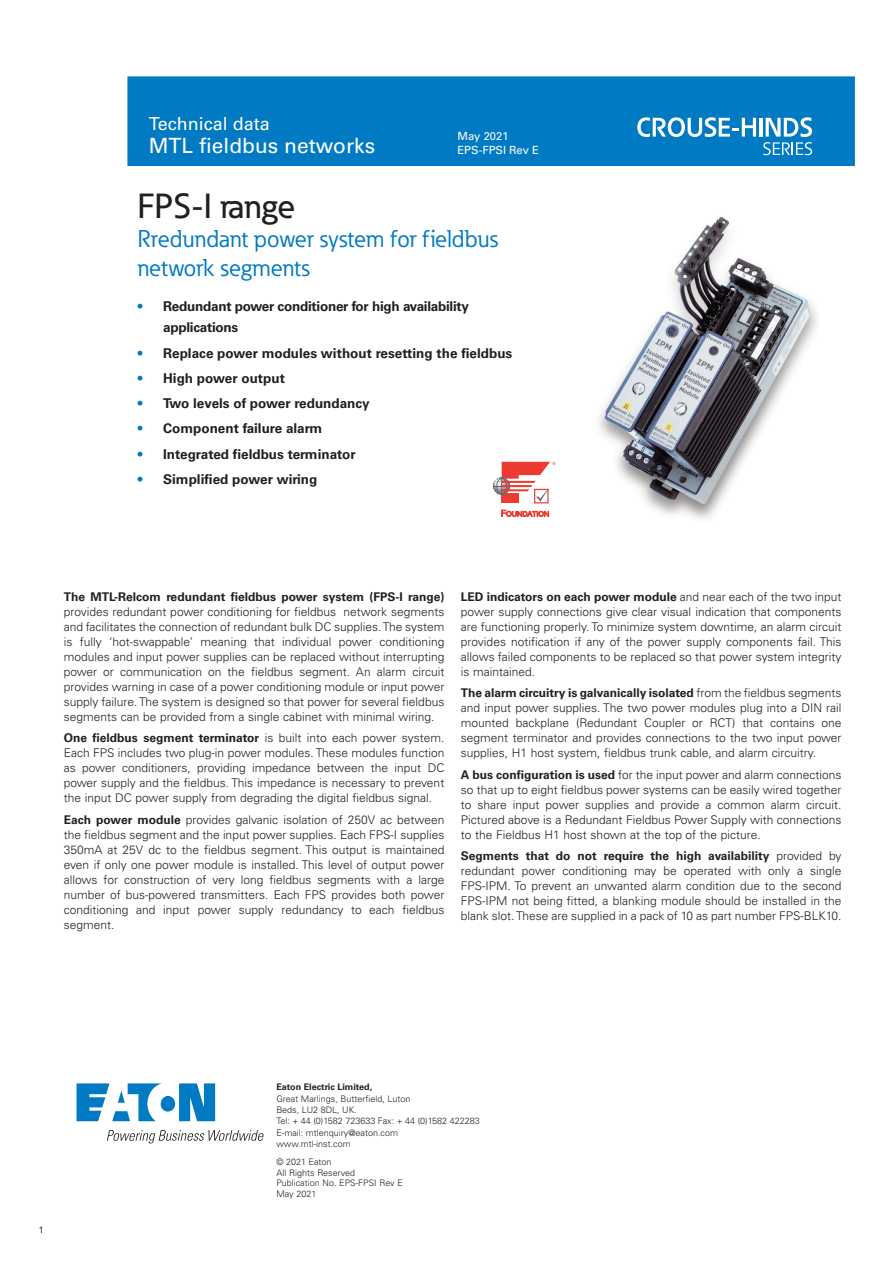
<style>
.page{position:relative;width:893px;height:1263px;background:#fff}
.page>*{position:absolute;margin:0;border:0;box-sizing:border-box;transform-origin:0 0}
.Front_Title_2{font:500 34.5px "Eaton";color:#231f20}
.Front_Title_2-2{font:24px/28.8px "Eaton";color:#007ac2}
.t1{font:21px "Univers LT Pro 55 Roman";color:#fff}
.t2{font:18px "Univers LT Pro 55 Roman";color:#fff}
.t3{font:700 13.5px "Univers LT Pro 65";color:#231f20}
.t4{font:700 13.5px/21px "Univers LT Pro 65";letter-spacing:-.02em;color:#231f20}
.Intro_text{font:300 12px/15px "Univers LT Pro 45";color:#231f20;text-align:justify}
.t5{font:11.25px/14.2px "Univers LT Pro 55 Roman";color:#fff}
.t6{font:300 9px/11.2px "Univers LT Pro 45";color:#231f20}
.t7{font:700 9px "Univers LT Pro 65";color:#231f20}
.t8{font:9px "Univers LT Pro 55 Roman";color:#231f20}
.s1{color:#007ac2}
.s2{font-family:"Univers LT Pro 65";font-weight:700}
</style>
<div class="page">
<div style="left:128px;top:77px;width:727px;height:89px;background:#007ac2"></div>
<svg style="left:77px;top:1083px;width:138px;height:38px"></svg>
<svg style="left:107px;top:1130px;width:157px;height:13px"></svg>
<svg style="left:637px;top:117px;width:119px;height:20px"></svg>
<hr style="left:759px;top:118px;width:3px;height:19px;background:#fff">
<svg style="left:763px;top:117px;width:49px;height:38px"></svg>
<img style="left:599px;top:216px;width:218px;height:303px">
<div style="left:502px;top:493px;width:17px;height:10px;background:#ee3b32"></div>
<div style="left:534px;top:489px;width:15px;height:14px;border:1px solid #ee3b32"></div>
<svg style="left:502px;top:510px;width:47px;height:6px"></svg>
<svg style="left:493px;top:462px;width:63px;height:40px"></svg>
<h3 class="t2" style="left:149px;top:113px;width:122px">Technical data</h3>
<h3 class="t1" style="left:149px;top:133px;width:228px">MTL fieldbus networks</h3>
<p class="t5" style="left:457px;top:129px;width:83px">May 2021<br>EPS-FPSI Rev E</p>
<p class="Front_Title_2" style="left:137px;top:185px;width:159px">FPS-I range</p>
<p class="Front_Title_2-2" style="left:137px;top:224px;width:362px">Rredundant power system for fieldbus network segments</p>
<p class="t4" style="left:163px;top:296px;width:307px;text-indent:-26px"><span class="s1">•</span> Redundant power conditioner for high availability applications</p>
<p class="t3" style="left:138px;top:345px;width:376px"><span class="s1">•</span> Replace power modules without resetting the fieldbus</p>
<p class="t3" style="left:138px;top:370px;width:149px"><span class="s1">•</span> High power output</p>
<p class="t3" style="left:138px;top:395px;width:234px"><span class="s1">•</span> Two levels of power redundancy</p>
<p class="t3" style="left:138px;top:420px;width:186px"><span class="s1">•</span> Component failure alarm</p>
<p class="t3" style="left:138px;top:446px;width:219px"><span class="s1">•</span> Integrated fieldbus terminator</p>
<p class="t3" style="left:138px;top:471px;width:181px"><span class="s1">•</span> Simplified power wiring</p>
<p class="Intro_text" style="left:64px;top:589px;width:382px"><span class="s2">The MTL-Relcom redundant fieldbus power system (FPS-I range) </span>provides redundant power conditioning for fieldbus network segments and facilitates the connection of redundant bulk DC supplies. The system is fully ‘hot-swappable’ meaning that individual power conditioning modules and input power supplies can be replaced without interrupting power or communication on the fieldbus segment. An alarm circuit provides warning in case of a power conditioning module or input power supply failure. The system is designed so that power for several fieldbus segments can be provided from a single cabinet with minimal wiring.</p>
<p class="Intro_text" style="left:64px;top:730px;width:382px"><span class="s2">One fieldbus segment terminator</span> is built into each power system.<br>Each FPS includes two plug-in power modules. These modules function as power conditioners, providing impedance between the input DC power supply and the fieldbus. This impedance is necessary to prevent the input DC power supply from degrading the digital fieldbus signal.</p>
<p class="Intro_text" style="left:64px;top:812px;width:382px"><span class="s2">Each power module</span> provides galvanic isolation of 250V ac between the fieldbus segment and the input power supplies. Each FPS-I supplies 350mA at 25V dc to the fieldbus segment. This output is maintained even if only one power module is installed. This level of output power allows for construction of very long fieldbus segments with a large number of bus-powered transmitters. Each FPS provides both power conditioning and input power supply redundancy to each fieldbus segment.</p>
<p class="Intro_text" style="left:461px;top:589px;width:382px"><span class="s2">LED indicators on each power module</span> and near each of the two input power supply connections give clear visual indication that components are functioning properly. To minimize system downtime, an alarm circuit provides notification if any of the power supply components fail. This allows failed components to be replaced so that power system integrity is maintained.</p>
<p class="Intro_text" style="left:461px;top:685px;width:382px"><span class="s2">The alarm circuitry is galvanically isolated</span> from the fieldbus segments and input power supplies. The two power modules plug into a DIN rail mounted backplane (Redundant Coupler or RCT) that contains one segment terminator and provides connections to the two input power supplies, H1 host system, fieldbus trunk cable, and alarm circuitry.</p>
<p class="Intro_text" style="left:461px;top:767px;width:382px"><span class="s2">A bus configuration is used</span> for the input power and alarm connections so that up to eight fieldbus power systems can be easily wired together to share input power supplies and provide a common alarm circuit.<br>Pictured above is a Redundant Fieldbus Power Supply with connections to the Fieldbus H1 host shown at the top of the picture.</p>
<p class="Intro_text" style="left:461px;top:848px;width:382px"><span class="s2">Segments that do not require the high availability</span> provided by redundant power conditioning may be operated with only a single FPS-IPM. To prevent an unwanted alarm condition due to the second FPS-IPM not being fitted, a blanking module should be installed in the blank slot. These are supplied in a pack of 10 as part number FPS-BLK10.</p>
<p class="t8" style="left:39px;top:1225px;width:7px">1</p>
<p class="t7" style="left:276px;top:1082px;width:97px">Eaton Electric Limited,</p>
<p class="t6" style="left:276px;top:1093px;width:205px">Great Marlings, Butterfield, Luton<br>Beds, LU2 8DL, UK.<br>Tel: + 44 (0)1582 723633 Fax: + 44 (0)1582 422283<br>E-mail: mtlenquiry@eaton.com<br>www.mtl-inst.com</p>
<p class="t6" style="left:276px;top:1156px;width:128px;line-height:10.8px">© 2021 Eaton<br>All Rights Reserved<br>Publication No. EPS-FPSI Rev E<br>May 2021</p>
</div>
